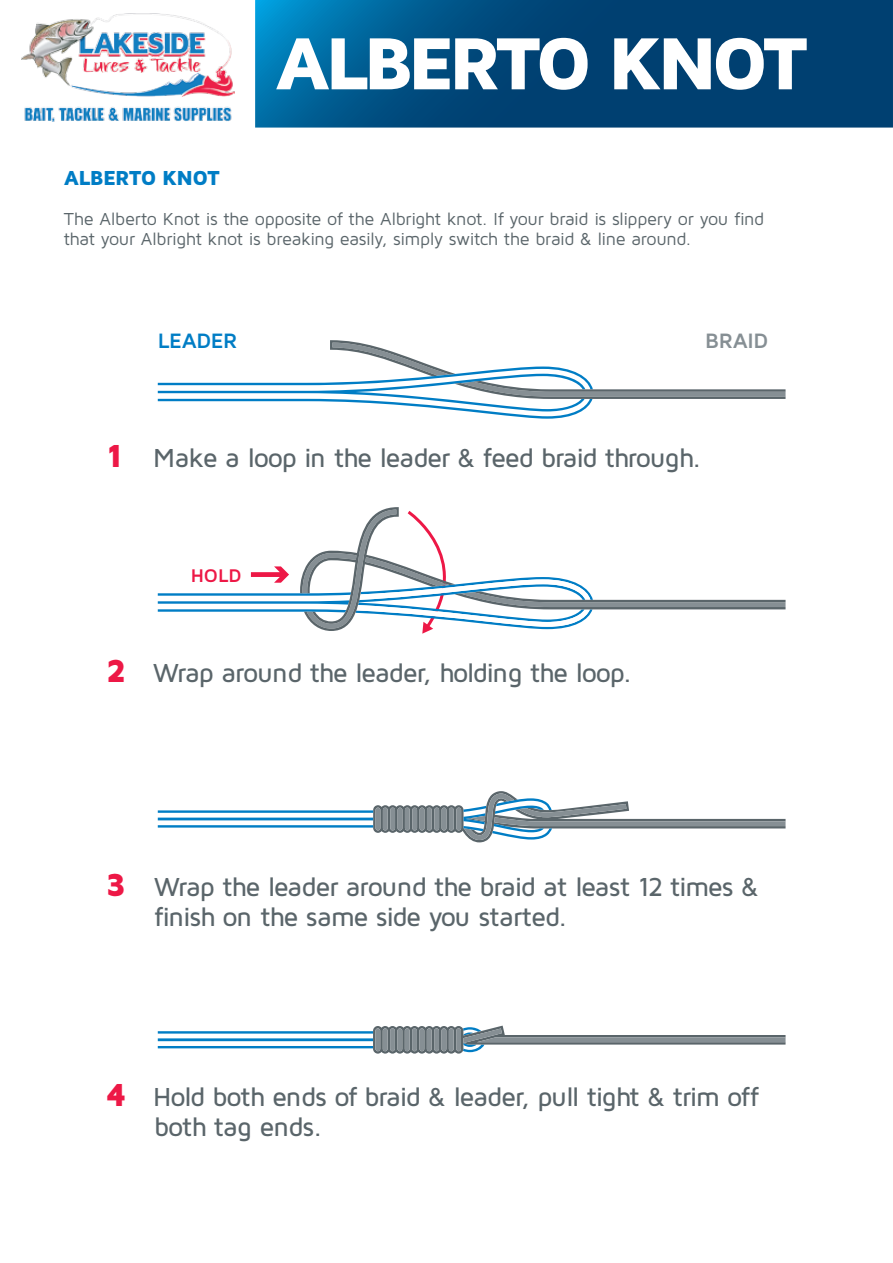
<style>
.page{position:relative;width:893px;height:1263px;background:#fff}
.page>*{position:absolute;margin:0;border:0;box-sizing:border-box;transform-origin:0 0}
.t1{font:900 76.35px "Maven Pro";letter-spacing:-.075em;color:#fff}
.t2{font:500 27px/30px "Maven Pro";letter-spacing:-.045em;color:#5a656a}
.t3{font:700 21.6px "Maven Pro";letter-spacing:-.02em;color:#007dc5}
.t4{font:700 21.6px "Maven Pro";letter-spacing:-.025em;color:#868f94}
.t5{font:900 21px "Maven Pro";letter-spacing:-.03em;color:#007dc5}
.t6{font:700 19.05px "Maven Pro";color:#ed1846}
.t7{font:18px/20.2px "Maven Pro";letter-spacing:-.025em;color:#5a656a}
.s1{font-weight:900;font-size:33px;color:#ed1846}
</style>
<div class="page">
<svg style="left:255px;top:0;width:638px;height:128px;background:#004c7f"></svg>
<img style="left:21px;top:14px;width:213px;height:107px">
<svg style="left:158px;top:1025px;width:627px;height:28px"></svg>
<svg style="left:158px;top:791px;width:627px;height:51px"></svg>
<svg style="left:158px;top:566px;width:270px;height:68px"></svg>
<svg style="left:300px;top:507px;width:485px;height:124px"></svg>
<svg style="left:158px;top:340px;width:627px;height:79px"></svg>
<h1 class="t1" style="left:275px;top:16px;width:534px">ALBERTO KNOT</h1>
<p class="t5" style="left:64px;top:164px;width:157px">ALBERTO KNOT</p>
<p class="t7" style="left:64px;top:208px;width:702px">The Alberto Knot is the opposite of the Albright knot. If your braid is slippery or you find that your Albright knot is breaking easily, simply switch the braid &amp; line around.</p>
<p class="t3" style="left:158px;top:327px;width:81px">LEADER</p>
<p class="t4" style="left:705px;top:327px;width:65px">BRAID</p>
<p class="t2" style="left:106px;top:442px;width:597px"><span class="s1">1</span> Make a loop in the leader &amp; feed braid through.</p>
<p class="t6" style="left:191px;top:563px;width:52px">HOLD</p>
<p class="t2" style="left:106px;top:656px;width:527px"><span class="s1">2</span> Wrap around the leader, holding the loop.</p>
<p class="t2" style="left:154px;top:870px;width:606px;text-indent:-48px"><span class="s1">3</span> Wrap the leader around the braid at least 12 times &amp; finish on the same side you started.</p>
<p class="t2" style="left:154px;top:1081px;width:606px;text-indent:-48px"><span class="s1">4</span> Hold both ends of braid &amp; leader, pull tight &amp; trim off both tag ends.</p>
</div>
